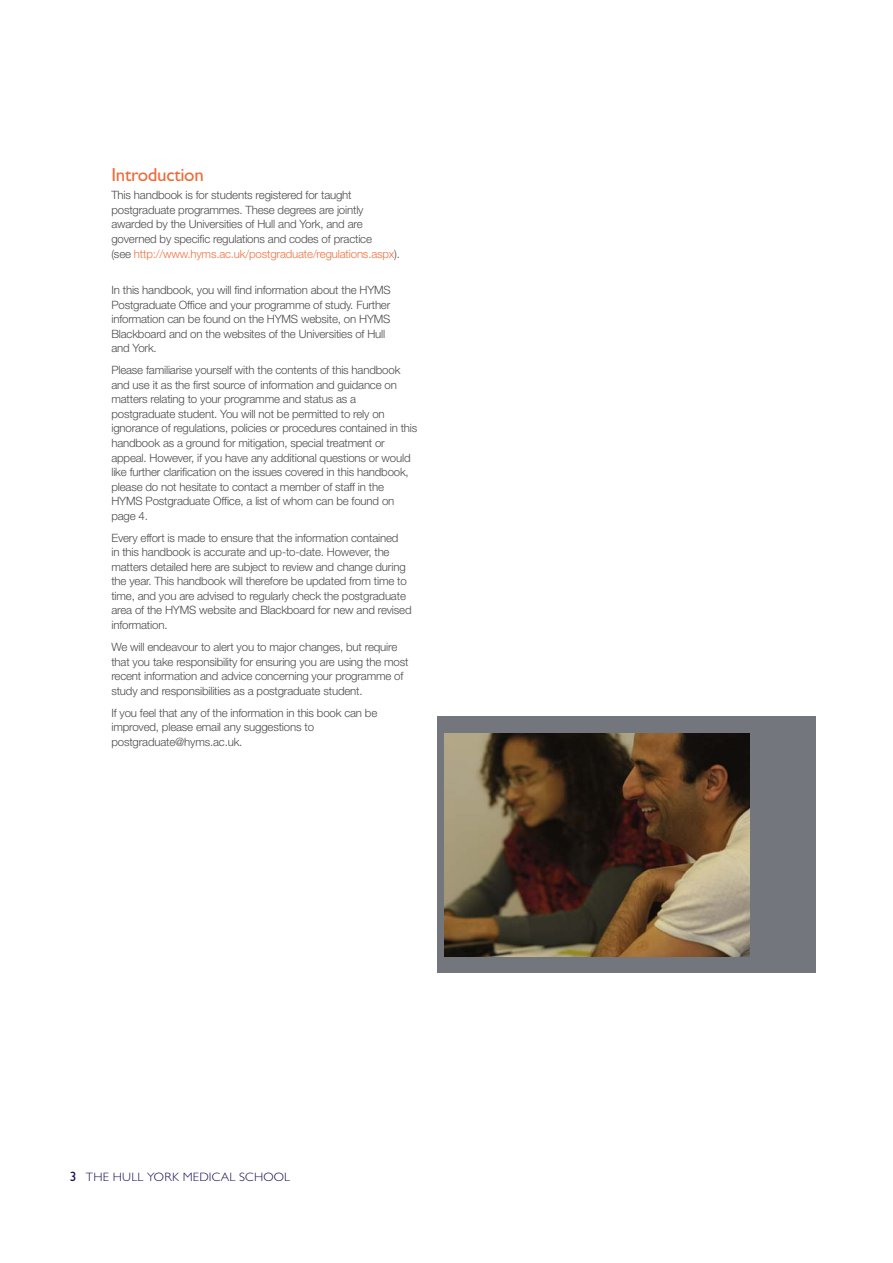
<style>
.page{position:relative;width:893px;height:1263px;background:#fff}
.page>*{position:absolute;margin:0;border:0;box-sizing:border-box;transform-origin:0 0}
.t1{font:18.9px "Gill Sans";letter-spacing:-.015em;color:#f06a39}
.t2{font:300 12.15px "Gill Sans MT Std";letter-spacing:.015em;color:#1a115a;scale:1.05 1}
.t3{font:300 11.55px/14.5px "Helvetica Neue LT Std";letter-spacing:-.015em;color:#4c4c4e}
.s1{color:#f07342}
.s2{font-family:"Gill Sans";font-weight:400;font-size:13.5px}
</style>
<div class="page">
<div style="left:438px;top:716px;width:378px;height:256px;background:#74767e"></div>
<img style="left:444px;top:733px;width:306px;height:224px">
<h1 class="t1" style="left:111px;top:168px;width:94px">Introduction</h1>
<p class="t3" style="left:111px;top:189px;width:290px">This handbook is for students registered for taught postgraduate programmes. These degrees are jointly awarded by the Universities of Hull and York, and are governed by specific regulations and codes of practice<br>(see <span class="s1">http://www.hyms.ac.uk/postgraduate/regulations.aspx</span>).</p>
<p class="t3" style="left:111px;top:284px;width:281px">In this handbook, you will find information about the HYMS Postgraduate Office and your programme of study. Further information can be found on the HYMS website, on HYMS Blackboard and on the websites of the Universities of Hull and York.</p>
<p class="t3" style="left:111px;top:364px;width:307px">Please familiarise yourself with the contents of this handbook and use it as the first source of information and guidance on matters relating to your programme and status as a postgraduate student. You will not be permitted to rely on ignorance of regulations, policies or procedures contained in this handbook as a ground for mitigation, special treatment or appeal. However, if you have any additional questions or would like further clarification on the issues covered in this handbook, please do not hesitate to contact a member of staff in the HYMS Postgraduate Office, a list of whom can be found on page 4.</p>
<p class="t3" style="left:111px;top:532px;width:302px">Every effort is made to ensure that the information contained<br>in this handbook is accurate and up-to-date. However, the matters detailed here are subject to review and change during the year. This handbook will therefore be updated from time to time, and you are advised to regularly check the postgraduate area of the HYMS website and Blackboard for new and revised information.</p>
<p class="t3" style="left:111px;top:641px;width:299px">We will endeavour to alert you to major changes, but require that you take responsibility for ensuring you are using the most recent information and advice concerning your programme of study and responsibilities as a postgraduate student.</p>
<p class="t3" style="left:111px;top:707px;width:267px">If you feel that any of the information in this book can be improved, please email any suggestions to postgraduate@hyms.ac.uk.</p>
<p class="t2" style="left:70px;top:1172px;width:211px"><span class="s2">3</span> THE HULL YORK MEDICAL SCHOOL</p>
</div>
